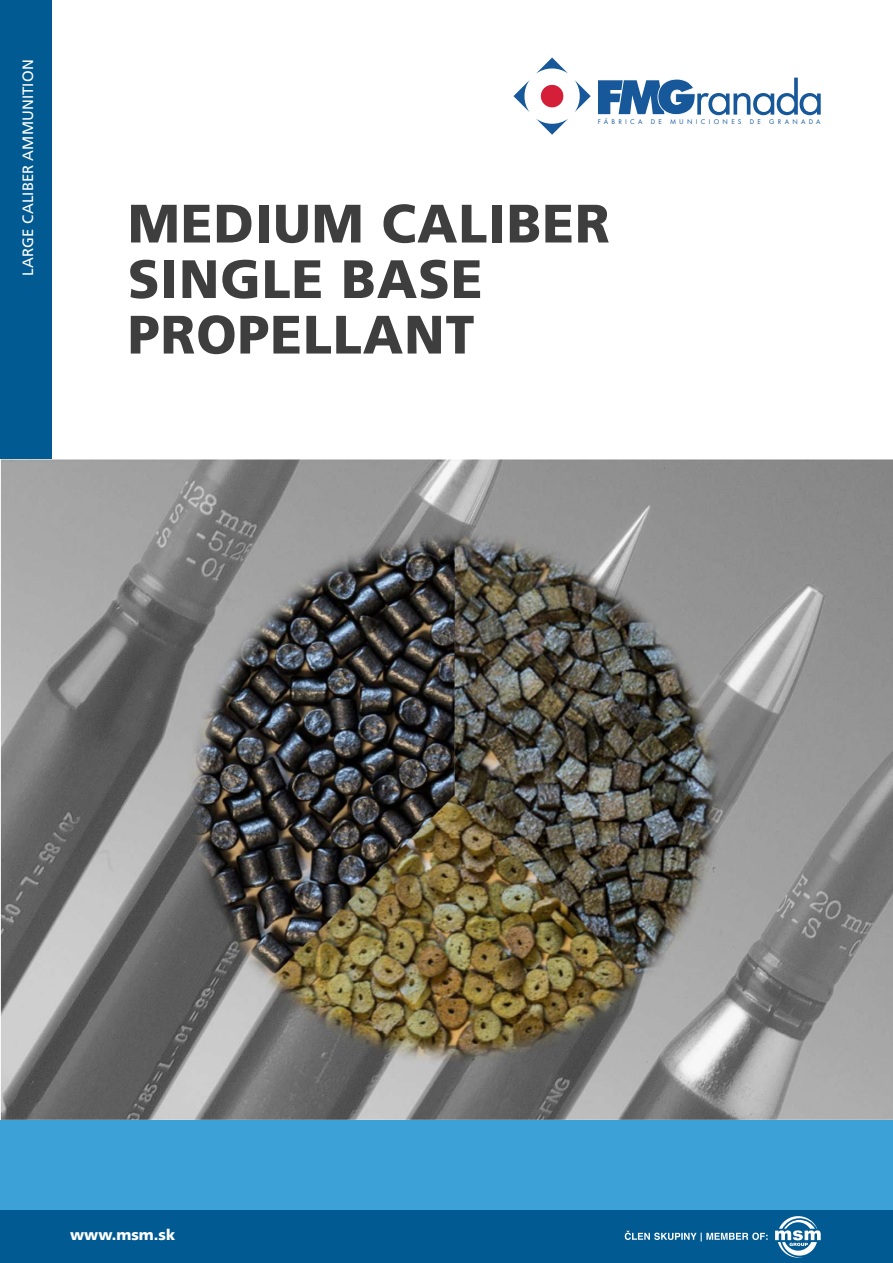
<style>
.page{position:relative;width:893px;height:1263px;background:#fff}
.page>*{position:absolute;margin:0;border:0;box-sizing:border-box;transform-origin:0 0}
.t1{font:900 54px/55.5px "Frutiger LT Com";letter-spacing:.02em;color:#3e3e3f;scale:.96 1}
.t2{font:15px "Frutiger LT Com";letter-spacing:.01em;color:#fff}
.t3{font:900 15px "Frutiger LT Com";color:#fff}
.t4{font:7.05px "Futura PT";letter-spacing:.465em;color:#165899}
</style>
<div class="page">
<div style="left:0;top:749px;width:893px;height:461px;background:#3ca1d7"></div>
<div style="left:0;top:0;width:51px;height:459px;background:#015a92"></div>
<div style="left:0;top:1210px;width:893px;height:53px;background:#015a92"></div>
<svg style="left:536px;top:58px;width:32px;height:16px"></svg>
<svg style="left:575px;top:80px;width:16px;height:32px"></svg>
<svg style="left:536px;top:119px;width:32px;height:16px"></svg>
<svg style="left:513px;top:80px;width:17px;height:32px"></svg>
<svg style="left:540px;top:84px;width:24px;height:24px"></svg>
<svg style="left:598px;top:78px;width:223px;height:37px"></svg>
<svg style="left:625px;top:1231px;width:143px;height:10px"></svg>
<svg style="left:775px;top:1216px;width:46px;height:42px"></svg>
<img style="left:1px;top:459px;width:892px;height:661px">
<p class="t2" style="left:19px;top:276px;width:218px;rotate:-90deg">LARGE CALIBER AMMUNITION</p>
<p class="t4" style="left:598px;top:118px;width:224px">FÁBRICA DE MUNICIONES DE GRANADA</p>
<p class="t1" style="left:128px;top:196px;width:503px">MEDIUM CALIBER<br>SINGLE BASE<br>PROPELLANT</p>
<p class="t3" style="left:70px;top:1225px;width:106px">www.msm.sk</p>
</div>
